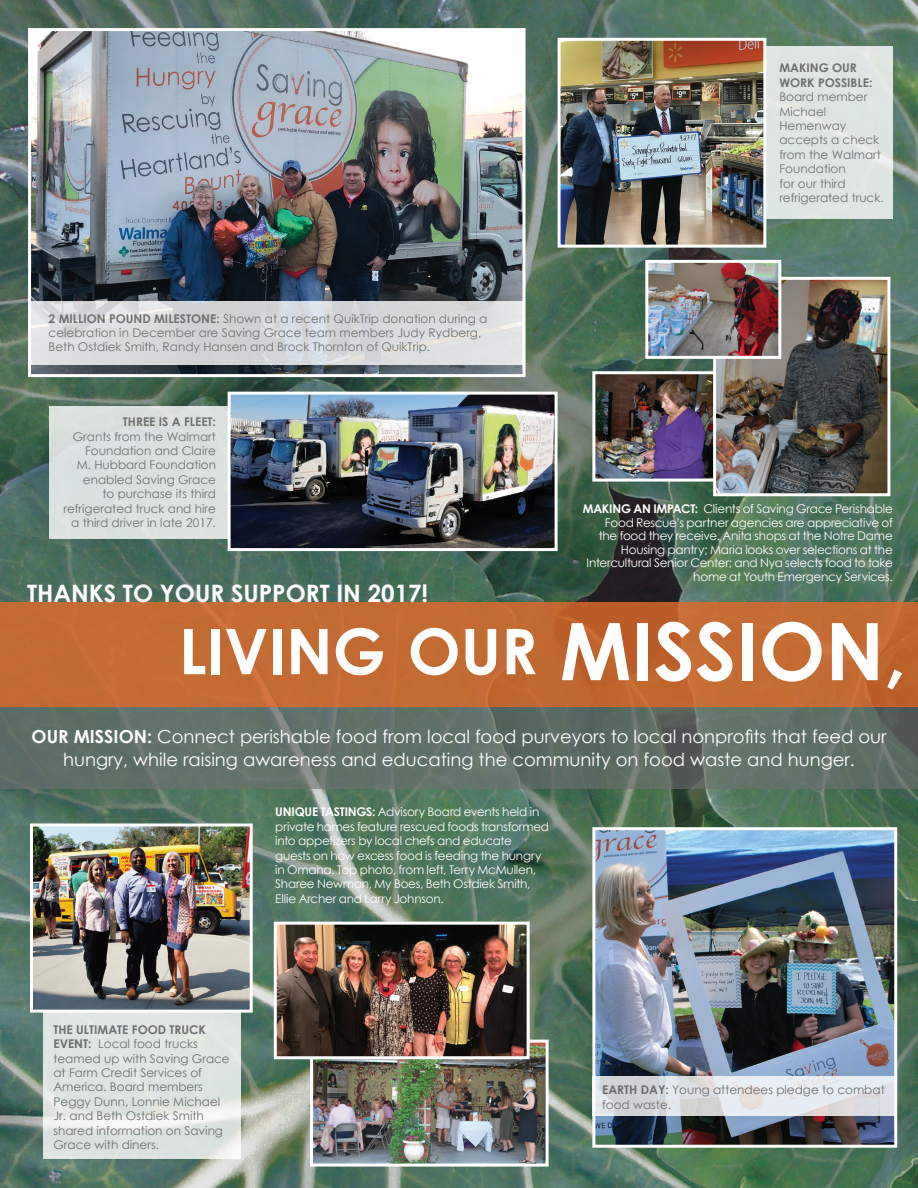
<style>
.page{position:relative;width:918px;height:1188px;background:#fff}
.page>*{position:absolute;margin:0;border:0;box-sizing:border-box;transform-origin:0 0}
.t1{font:700 63px "Century Gothic";color:#fff}
.t2{font:700 24px "Century Gothic";color:#fff}
.t3{font:18px/22.5px "Century Gothic";color:#fff;text-align:center}
.t4{font:12px/14.4px "Century Gothic";letter-spacing:-.02em;color:#fff}
.t5{font:12px/14.4px "Century Gothic";color:#6f7171}
.t6{font:12px/14.4px "Century Gothic";color:#6d6f71}
.t7{font:700 12px/14.4px "Century Gothic";color:#6f7171}
.s1{font-weight:700}
.s2{font-size:79.5px}
</style>
<div class="page">
<img style="left:0;top:0;width:918px;height:1188px">
<svg style="left:0;top:706px;width:918px;height:83px;background:#616f66"></svg>
<div style="left:49px;top:406px;width:186px;height:132px;background:#dae1df"></div>
<svg style="left:43px;top:1013px;width:198px;height:146px;background:#e0e6e2"></svg>
<div style="left:0;top:602px;width:918px;height:104px;background:linear-gradient(to right,#c46c34,#c26731)"></div>
<img style="left:32px;top:32px;width:490px;height:341px">
<div style="left:28px;top:28px;width:498px;height:349px;border:3px solid #fff"></div>
<img style="left:232px;top:396px;width:322px;height:151px">
<div style="left:228px;top:392px;width:330px;height:159px;border:3px solid #fff"></div>
<svg style="left:29px;top:302px;width:495px;height:63px;background:#d9dadc"></svg>
<img style="left:596px;top:831px;width:297px;height:313px">
<div style="left:592px;top:827px;width:305px;height:321px;border:3px solid #fff"></div>
<img style="left:34px;top:828px;width:215px;height:181px">
<div style="left:30px;top:824px;width:223px;height:189px;border:3px solid #fff"></div>
<div style="left:748px;top:46px;width:144px;height:173px;background:#dee5e1"></div>
<img style="left:562px;top:42px;width:200px;height:202px">
<div style="left:558px;top:38px;width:208px;height:210px;border:3px solid #fff"></div>
<img style="left:596px;top:375px;width:117px;height:103px">
<div style="left:592px;top:371px;width:130px;height:111px;border:3px solid #fff"></div>
<img style="left:717px;top:281px;width:169px;height:211px">
<div style="left:713px;top:277px;width:177px;height:219px;border:3px solid #fff"></div>
<img style="left:649px;top:264px;width:128px;height:91px">
<div style="left:645px;top:260px;width:136px;height:99px;border:3px solid #fff"></div>
<svg style="left:592px;top:1077px;width:305px;height:39px;background:#dfe2e6"></svg>
<img style="left:314px;top:1044px;width:231px;height:119px">
<div style="left:310px;top:1040px;width:239px;height:127px;border:3px solid #fff"></div>
<img style="left:278px;top:926px;width:248px;height:129px">
<div style="left:274px;top:922px;width:256px;height:137px;border:3px solid #fff"></div>
<p class="t5" style="left:49px;top:311px;width:440px"><span class="s1">2 MILLION POUND MILESTONE:</span> Shown at a recent QuikTrip donation during a celebration in December are Saving Grace team members Judy Rydberg,<br>Beth Ostdiek Smith, Randy Hansen and Brock Thornton of QuikTrip.</p>
<p class="t7" style="left:123px;top:414px;width:95px">THREE IS A FLEET:</p>
<p class="t5" style="left:63px;top:429px;width:154px;text-align:right">Grants from the Walmart<br>Foundation and Claire<br>M. Hubbard Foundation enabled Saving Grace<br>to purchase its third refrigerated truck and hire a third driver in late 2017.</p>
<h2 class="t2" style="left:27px;top:575px;width:403px">THANKS TO YOUR SUPPORT IN 2017!</h2>
<p class="t7" style="left:779px;top:60px;width:95px">MAKING OUR<br>WORK POSSIBLE:</p>
<p class="t5" style="left:779px;top:90px;width:106px">Board member<br>Michael<br>Hemenway accepts a check from the Walmart<br>Foundation<br>for our third refrigerated truck.</p>
<p class="t4" style="left:583px;top:502px;width:312px;line-height:13.5px;text-align:right"><span class="s1">MAKING AN IMPACT:</span> Clients of Saving Grace Perishable Food Rescue’s partner agencies are appreciative of<br>the food they receive. Anita shops at the Notre Dame Housing pantry; Maria looks over selections at the Intercultural Senior Center; and Nya selects food to take home at Youth Emergency Services.</p>
<h1 class="t1" style="left:179px;top:604px;width:729px">LIVING OUR <span class="s2">MISSION,</span></h1>
<h3 class="t3" style="left:32px;top:725px;width:856px"><span class="s1">OUR MISSION:</span> Connect perishable food from local food purveyors to local nonprofits that feed our hungry, while raising awareness and educating the community on food waste and hunger.</h3>
<p class="t4" style="left:275px;top:805px;width:275px"><span class="s1">UNIQUE TASTINGS:</span> Advisory Board events held in private homes feature rescued foods transformed into appetizers by local chefs and educate guests on how excess food is feeding the hungry in Omaha. Top photo, from left, Terry McMullen, Sharee Newman, My Boes, Beth Ostdiek Smith, Ellie Archer and Larry Johnson.</p>
<p class="t6" style="left:53px;top:1022px;width:178px"><span class="s1">THE ULTIMATE FOOD TRUCK<br>EVENT:</span> Local food trucks teamed up with Saving Grace at Farm Credit Services of<br>America. Board members<br>Peggy Dunn, Lonnie Michael<br>Jr. and Beth Ostdiek Smith shared information on Saving<br>Grace with diners.</p>
<p class="t6" style="left:602px;top:1083px;width:284px"><span class="s1">EARTH DAY:</span> Young attendees pledge to combat food waste.</p>
</div>
